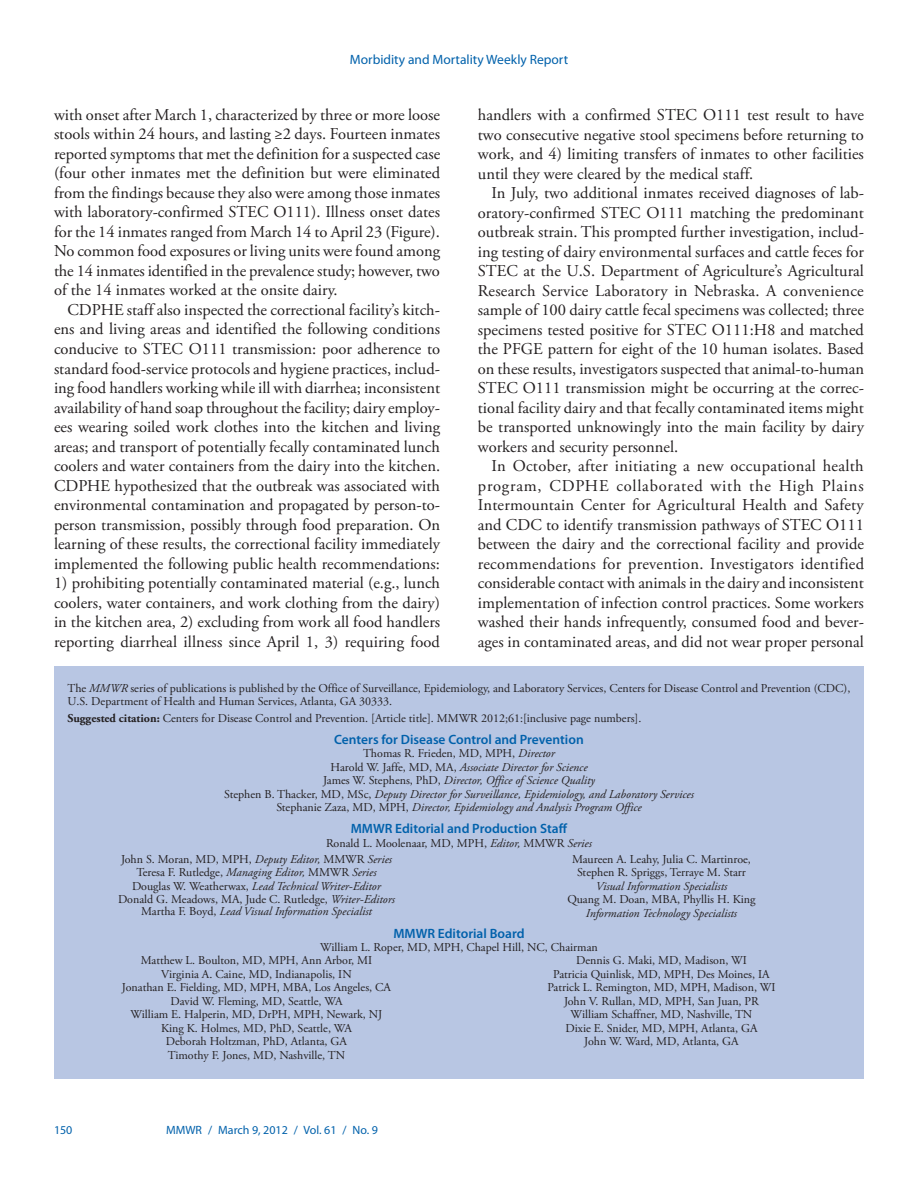
<style>
.page{position:relative;width:918px;height:1188px;background:#fff}
.page>*{position:absolute;margin:0;border:0;box-sizing:border-box;transform-origin:0 0}
.Body_Text{font:16.5px/19.5px "Adobe Garamond Pro";color:#231f20;text-align:justify}
.Ed_Page_Title{font:600 13.5px "Myriad Pro";color:#0161ab}
.t1{font:13.5px "Myriad Pro";color:#0161ab}
.Ed_Bd_Member{font:12px/13.5px "Adobe Garamond Pro";color:#231f20}
.Credits_-_Name{font:italic 12px "Adobe Garamond Pro";color:#231f20}
.Credits_-_Name-2{font:12px "Adobe Garamond Pro";color:#231f20}
.Footer_Left{font:12px "Myriad Pro";color:#0161ab}
.s1{font-style:italic}
.s2{font-weight:700}
.s3{font-style:normal}
</style>
<div class="page">
<div style="left:54px;top:666px;width:810px;height:413px;background:#b8c6e3"></div>
<p class="t1" style="left:350px;top:51px;width:220px">Morbidity and Mortality Weekly Report</p>
<p class="Body_Text" style="left:54px;top:106px;width:388px">with onset after March 1, characterized by three or more loose stools within 24 hours, and lasting ≥2 days. Fourteen inmates reported symptoms that met the definition for a suspected case (four other inmates met the definition but were eliminated from the findings because they also were among those inmates with laboratory-confirmed STEC O111). Illness onset dates for the 14 inmates ranged from March 14 to April 23 (Figure).<br>No common food exposures or living units were found among the 14 inmates identified in the prevalence study; however, two of the 14 inmates worked at the onsite dairy.</p>
<p class="Body_Text" style="left:54px;top:301px;width:388px;text-indent:13px">CDPHE staff also inspected the correctional facility’s kitch&shy;ens and living areas and identified the following conditions conducive to STEC O111 transmission: poor adherence to standard food-service protocols and hygiene practices, includ&shy;ing food handlers working while ill with diarrhea; inconsistent availability of hand soap throughout the facility; dairy employ&shy;ees wearing soiled work clothes into the kitchen and living areas; and transport of potentially fecally contaminated lunch coolers and water containers from the dairy into the kitchen.<br>CDPHE hypothesized that the outbreak was associated with environmental contamination and propagated by person-to&shy;person transmission, possibly through food preparation. On learning of these results, the correctional facility immediately implemented the following public health recommendations:</p>
<p class="Body_Text" style="left:54px;top:574px;width:388px">1) prohibiting potentially contaminated material (e.g., lunch coolers, water containers, and work clothing from the dairy) in the kitchen area, 2) excluding from work all food handlers reporting diarrheal illness since April 1, 3) requiring food</p>
<p class="Body_Text" style="left:478px;top:106px;width:388px">handlers with a confirmed STEC O111 test result to have two consecutive negative stool specimens before returning to work, and 4) limiting transfers of inmates to other facilities until they were cleared by the medical staff.</p>
<p class="Body_Text" style="left:478px;top:184px;width:388px;text-indent:13px">In July, two additional inmates received diagnoses of lab&shy;oratory-confirmed STEC O111 matching the predominant outbreak strain. This prompted further investigation, includ&shy;ing testing of dairy environmental surfaces and cattle feces for STEC at the U.S. Department of Agriculture’s Agricultural Research Service Laboratory in Nebraska. A convenience sample of 100 dairy cattle fecal specimens was collected; three specimens tested positive for STEC O111:H8 and matched the PFGE pattern for eight of the 10 human isolates. Based on these results, investigators suspected that animal-to-human STEC O111 transmission might be occurring at the correc&shy;tional facility dairy and that fecally contaminated items might be transported unknowingly into the main facility by dairy workers and security personnel.</p>
<p class="Body_Text" style="left:478px;top:457px;width:388px;text-indent:13px">In October, after initiating a new occupational health program, CDPHE collaborated with the High Plains Intermountain Center for Agricultural Health and Safety and CDC to identify transmission pathways of STEC O111 between the dairy and the correctional facility and provide recommendations for prevention. Investigators identified considerable contact with animals in the dairy and inconsistent implementation of infection control practices. Some workers washed their hands infrequently, consumed food and bever&shy;ages in contaminated areas, and did not wear proper personal</p>
<p class="Ed_Bd_Member" style="left:68px;top:682px;width:784px">The <span class="s1">MMWR</span> series of publications is published by the Office of Surveillance, Epidemiology, and Laboratory Services, Centers for Disease Control and Prevention (CDC),<br>U.S. Department of Health and Human Services, Atlanta, GA 30333.</p>
<p class="Ed_Bd_Member" style="left:68px;top:712px;width:575px"><span class="s2">Suggested citation:</span> Centers for Disease Control and Prevention. [Article title]. MMWR 2012;61:[inclusive page numbers].</p>
<p class="Ed_Page_Title" style="left:334px;top:731px;width:251px">Centers for Disease Control and Prevention</p>
<p class="Credits_-_Name-2" style="left:363px;top:746px;width:193px">Thomas R. Frieden, MD, MPH, <span class="s1">Director</span></p>
<p class="Credits_-_Name" style="left:330px;top:760px;width:259px"><span class="s3">Harold W. Jaffe, MD, MA,</span> Associate Director for Science</p>
<p class="Credits_-_Name" style="left:323px;top:773px;width:273px"><span class="s3">James W. Stephens, PhD,</span> Director, Office of Science Quality</p>
<p class="Credits_-_Name" style="left:224px;top:787px;width:471px"><span class="s3">Stephen B. Thacker, MD, MSc,</span> Deputy Director for Surveillance, Epidemiology, and Laboratory Services</p>
<p class="Credits_-_Name" style="left:276px;top:800px;width:367px"><span class="s3">Stephanie Zaza, MD, MPH,</span> Director, Epidemiology and Analysis Program Office</p>
<p class="Ed_Page_Title" style="left:351px;top:820px;width:218px">MMWR Editorial and Production Staff</p>
<p class="Credits_-_Name-2" style="left:326px;top:836px;width:267px">Ronald L. Moolenaar, MD, MPH, <span class="s1">Editor,</span> MMWR <span class="s1">Series</span></p>
<p class="Credits_-_Name-2" style="left:121px;top:852px;width:272px">John S. Moran, MD, MPH, <span class="s1">Deputy Editor,</span> MMWR <span class="s1">Series</span></p>
<p class="Credits_-_Name-2" style="left:136px;top:865px;width:242px">Teresa F. Rutledge, <span class="s1">Managing Editor,</span> MMWR <span class="s1">Series</span></p>
<p class="Credits_-_Name" style="left:132px;top:879px;width:250px"><span class="s3">Douglas W. Weatherwax,</span> Lead Technical Writer-Editor</p>
<p class="Credits_-_Name-2" style="left:118px;top:892px;width:278px">Donald G. Meadows, MA, Jude C. Rutledge, <span class="s1">Writer-Editors</span></p>
<p class="Credits_-_Name" style="left:141px;top:904px;width:232px"><span class="s3">Martha F. Boyd,</span> Lead Visual Information Specialist</p>
<p class="Credits_-_Name-2" style="left:572px;top:852px;width:180px">Maureen A. Leahy, Julia C. Martinroe,</p>
<p class="Credits_-_Name-2" style="left:577px;top:865px;width:170px">Stephen R. Spriggs, Terraye M. Starr</p>
<p class="Credits_-_Name" style="left:596px;top:879px;width:133px">Visual Information Specialists</p>
<p class="Credits_-_Name-2" style="left:567px;top:892px;width:190px">Quang M. Doan, MBA, Phyllis H. King</p>
<p class="Credits_-_Name" style="left:586px;top:906px;width:153px">Information Technology Specialists</p>
<p class="Ed_Page_Title" style="left:393px;top:925px;width:133px">MMWR Editorial Board</p>
<p class="Ed_Bd_Member" style="left:320px;top:941px;width:279px">William L. Roper, MD, MPH, Chapel Hill, NC, Chairman</p>
<p class="Ed_Bd_Member" style="left:141px;top:954px;width:233px">Matthew L. Boulton, MD, MPH, Ann Arbor, MI</p>
<p class="Ed_Bd_Member" style="left:161px;top:968px;width:192px">Virginia A. Caine, MD, Indianapolis, IN</p>
<p class="Ed_Bd_Member" style="left:122px;top:981px;width:271px">Jonathan E. Fielding, MD, MPH, MBA, Los Angeles, CA</p>
<p class="Ed_Bd_Member" style="left:170px;top:995px;width:174px">David W. Fleming, MD, Seattle, WA</p>
<p class="Ed_Bd_Member" style="left:131px;top:1008px;width:253px">William E. Halperin, MD, DrPH, MPH, Newark, NJ</p>
<p class="Ed_Bd_Member" style="left:161px;top:1022px;width:192px">King K. Holmes, MD, PhD, Seattle, WA</p>
<p class="Ed_Bd_Member" style="left:166px;top:1035px;width:183px">Deborah Holtzman, PhD, Atlanta, GA</p>
<p class="Ed_Bd_Member" style="left:168px;top:1049px;width:179px">Timothy F. Jones, MD, Nashville, TN</p>
<p class="Ed_Bd_Member" style="left:576px;top:954px;width:172px">Dennis G. Maki, MD, Madison, WI</p>
<p class="Ed_Bd_Member" style="left:553px;top:968px;width:218px">Patricia Quinlisk, MD, MPH, Des Moines, IA</p>
<p class="Ed_Bd_Member" style="left:548px;top:981px;width:229px">Patrick L. Remington, MD, MPH, Madison, WI</p>
<p class="Ed_Bd_Member" style="left:564px;top:995px;width:196px">John V. Rullan, MD, MPH, San Juan, PR</p>
<p class="Ed_Bd_Member" style="left:571px;top:1008px;width:183px">William Schaffner, MD, Nashville, TN</p>
<p class="Ed_Bd_Member" style="left:566px;top:1022px;width:193px">Dixie E. Snider, MD, MPH, Atlanta, GA</p>
<p class="Ed_Bd_Member" style="left:584px;top:1035px;width:156px">John W. Ward, MD, Atlanta, GA</p>
<p class="Footer_Left" style="left:54px;top:1123px;width:20px">150</p>
<p class="Footer_Left" style="left:166px;top:1123px;width:213px">MMWR / March 9, 2012 / Vol. 61 / No. 9</p>
</div>
